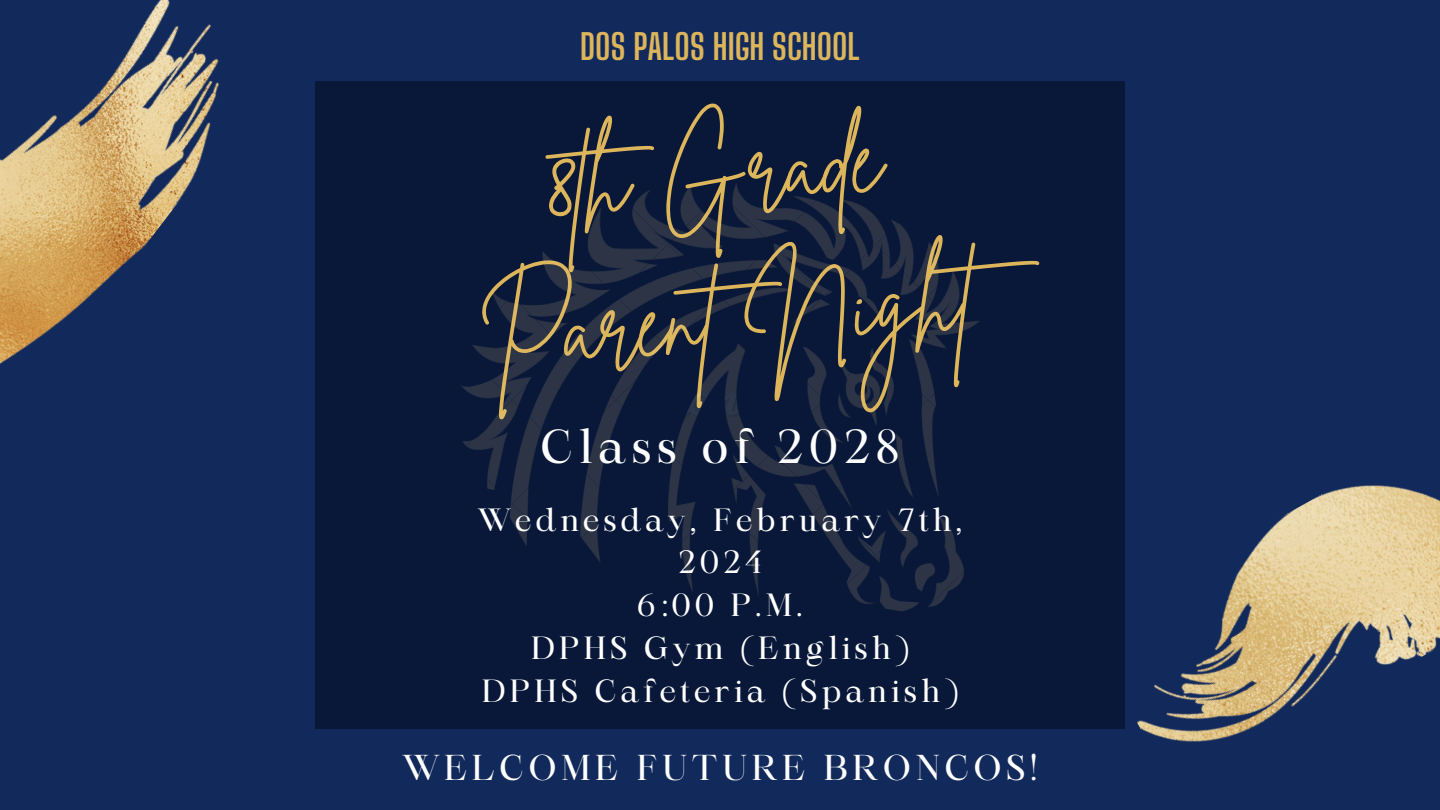
<style>
.page{position:relative;width:1440px;height:810px;background:#12295b}
.page>*{position:absolute;margin:0;border:0;box-sizing:border-box;transform-origin:0 0}
.t1{font:97.2px "Brittany Signature";color:#ddb65b}
.t2{font:45.8px "Maharlika";letter-spacing:.13em;color:#fff}
.t3{font:700 35px "Big Shoulders Display";color:#ddb65b}
.t4{font:34.5px "Maharlika";letter-spacing:.13em;color:#fff}
.t5{font:30.8px/42.8px "Maharlika";letter-spacing:.13em;color:#fff;text-align:center}
</style>
<div class="page">
<div style="left:315px;top:81px;width:810px;height:648px;background:#091839"></div>
<img style="left:0;top:0;width:219px;height:364px">
<img style="left:1137px;top:485px;width:303px;height:257px">
<img style="left:461px;top:184px;width:518px;height:427px">
<p class="t3" style="left:580px;top:26px;width:281px">DOS PALOS HIGH SCHOOL</p>
<p class="t1" style="left:541px;top:122px;width:338px;rotate:-5deg">8th Grade</p>
<p class="t1" style="left:474px;top:274px;width:496px;rotate:-5deg">Parent Night</p>
<p class="t2" style="left:540px;top:428px;width:361px">Class of 2028</p>
<p class="t5" style="left:478px;top:501px;width:486px">Wednesday, February 7th,<br>2024</p>
<p class="t5" style="left:637px;top:587px;width:167px">6:00 P.M.</p>
<p class="t5" style="left:531px;top:629px;width:379px">DPHS Gym (English)</p>
<p class="t5" style="left:482px;top:672px;width:478px">DPHS Cafeteria (Spanish)</p>
<p class="t4" style="left:403px;top:754px;width:636px">WELCOME FUTURE BRONCOS!</p>
</div>
